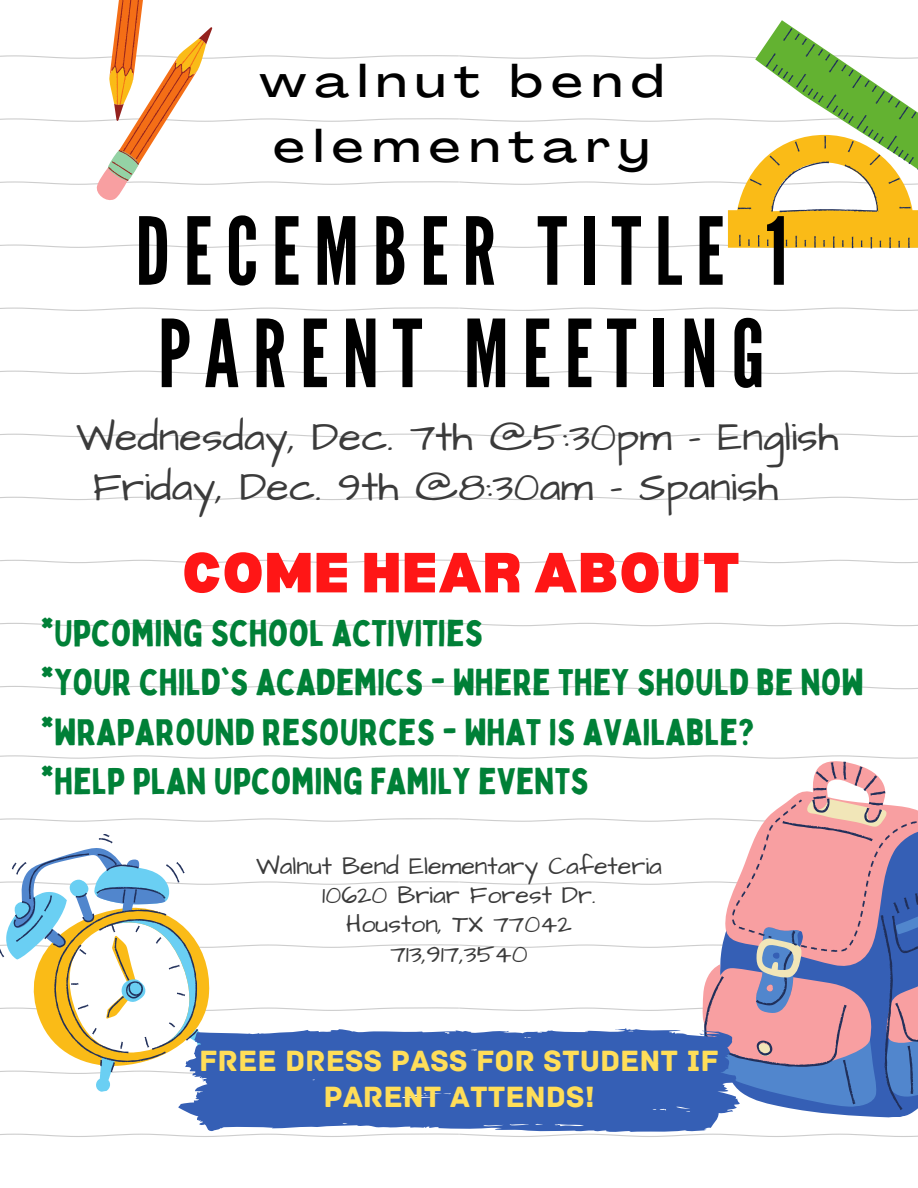
<style>
.page{position:relative;width:918px;height:1188px;background:#fff}
.page>*{position:absolute;margin:0;border:0;box-sizing:border-box;transform-origin:0 0}
.t1{font:93.3px/102.3px "League Gothic";letter-spacing:.145em;color:#000}
.t2{font:900 55.35px "Bernoru";letter-spacing:.015em;color:#ff1616}
.t3{font:500 expanded 45px/65.2px "Agrandir";letter-spacing:.2em;color:#000;text-align:center}
.t4{font:41.55px/49.5px "Architects Daughter";color:#3b3b3b}
.t5{font:36.45px/49.5px "Bobby Jones";color:#008037}
.t6{font:30.9px/36px "Archive";color:#ffde59;text-align:center}
.t7{font:25.2px/29.2px "Architects Daughter";color:#3b3b3b;text-align:center}
</style>
<div class="page">
<svg style="left:0;top:307px;width:918px;height:4px"></svg>
<svg style="left:0;top:370px;width:918px;height:4px"></svg>
<svg style="left:0;top:433px;width:918px;height:4px"></svg>
<svg style="left:0;top:497px;width:918px;height:3px"></svg>
<svg style="left:0;top:559px;width:918px;height:4px"></svg>
<svg style="left:0;top:622px;width:918px;height:4px"></svg>
<svg style="left:0;top:685px;width:918px;height:4px"></svg>
<svg style="left:0;top:755px;width:683px;height:4px"></svg>
<svg style="left:0;top:818px;width:683px;height:4px"></svg>
<svg style="left:0;top:1133px;width:918px;height:4px"></svg>
<svg style="left:0;top:20px;width:918px;height:228px"></svg>
<svg style="left:7px;top:0;width:248px;height:186px"></svg>
<svg style="left:684px;top:755px;width:234px;height:363px"></svg>
<svg style="left:203px;top:843px;width:715px;height:231px"></svg>
<svg style="left:0;top:834px;width:203px;height:246px"></svg>
<svg style="left:178px;top:1028px;width:562px;height:104px;background:#4b70bb"></svg>
<p class="t3" style="left:259px;top:53px;width:406px">walnut bend elementary</p>
<h1 class="t1" style="left:135px;top:202px;width:654px">DECEMBER TITLE 1<br>PARENT MEETING</h1>
<p class="t4" style="left:93px;top:413px;width:747px;text-indent:-17px">Wednesday, Dec. 7th @5:30pm - English<br>Friday, Dec. 9th @8:30am - Spanish</p>
<h2 class="t2" style="left:182px;top:541px;width:560px">COME HEAR ABOUT</h2>
<p class="t5" style="left:41px;top:608px;width:825px">*UPCOMING SCHOOL ACTIVITIES<br>*YOUR CHILD'S ACADEMICS - WHERE THEY SHOULD BE NOW *WRAPAROUND RESOURCES - WHAT IS AVAILABLE?<br>*HELP PLAN UPCOMING FAMILY EVENTS</p>
<p class="t7" style="left:256px;top:852px;width:407px">Walnut Bend Elementary Cafeteria<br>10620 Briar Forest Dr.<br>Houston, TX 77042<br>713,917,3540</p>
<p class="t6" style="left:199px;top:1043px;width:521px">FREE DRESS PASS FOR STUDENT IF<br>PARENT ATTENDS!</p>
</div>
